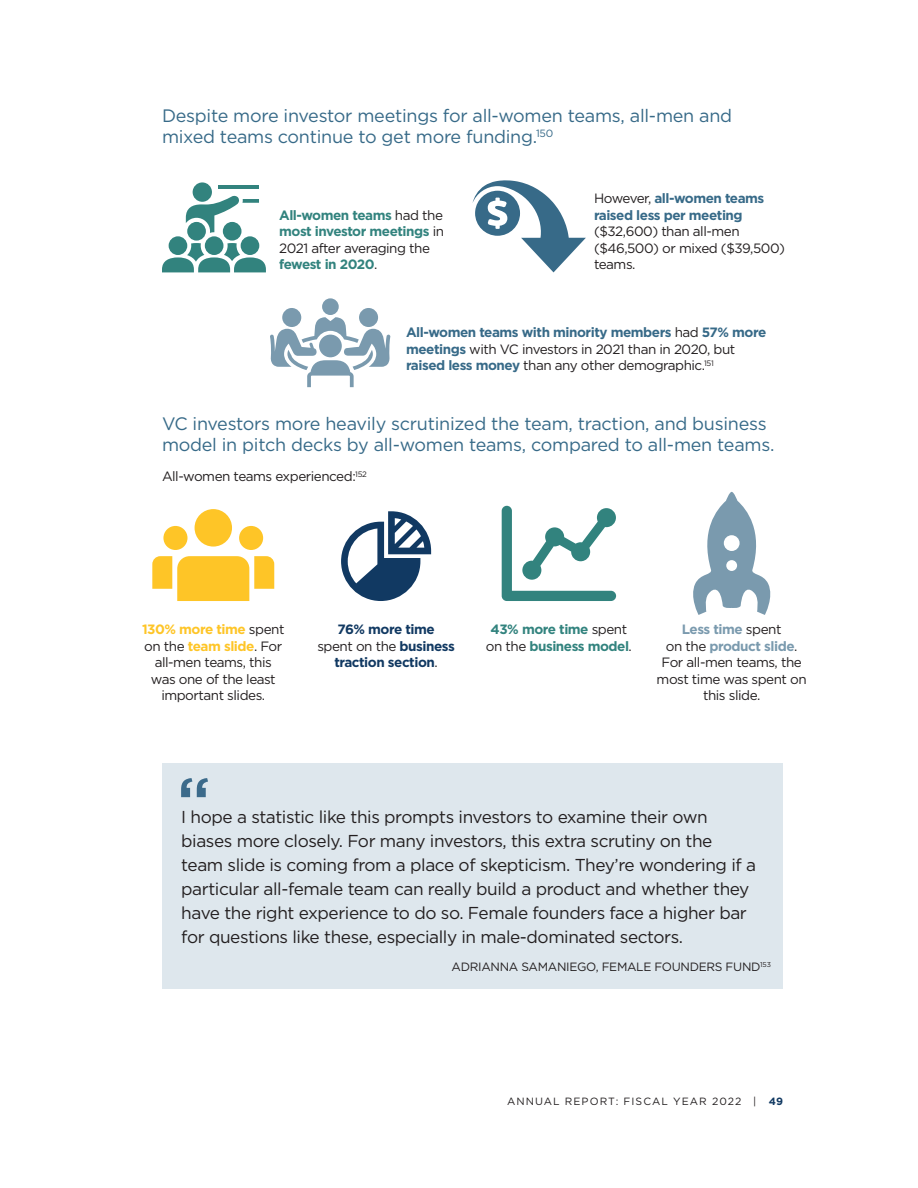
<style>
.page{position:relative;width:918px;height:1188px;background:#fff}
.page>*{position:absolute;margin:0;border:0;box-sizing:border-box;transform-origin:0 0}
.Heading_1{font:500 67.5px "Gotham";color:#3c6b8b}
.Micro-header{font:18px/21px "Gotham";letter-spacing:-.015em;color:#376a88}
.Pull_Quote{font:17.25px/24px "Gotham";letter-spacing:-.025em;color:#231f20}
.Graphic_Text{font:13.5px/16.5px "Gotham";letter-spacing:-.035em;color:#231f20;text-align:center}
.Graphic_Text-2{font:700 13.5px/16.5px "Gotham";letter-spacing:-.035em;color:#376a88}
.Graphic_Text-3{font:700 13.5px/16.5px "Gotham";letter-spacing:-.035em;color:#32837e}
.Graphic_Text-4{font:700 13.5px/16.5px "Gotham";letter-spacing:-.035em;color:#113962;text-align:center}
.Pull_Quote_Credit{font:12px "Gotham";letter-spacing:-.025em;color:#231f20}
.t1{font:10.5px "Gotham";letter-spacing:.1em;color:#231f20}
.s1{font-weight:400;color:#231f20}
.s2{font-weight:700;color:#376a88}
.s3{font-weight:700;color:#fec527}
.s4{font-weight:700;color:#7a9aae}
.s5{font-weight:700;color:#113962}
</style>
<div class="page">
<svg style="left:186px;top:195px;width:73px;height:38px"></svg>
<div style="left:223px;top:222px;width:19px;height:19px;background:#32837e;border-radius:50%"></div>
<div style="left:205px;top:236px;width:18px;height:19px;background:#32837e;border-radius:50%"></div>
<div style="left:169px;top:236px;width:18px;height:19px;background:#32837e;border-radius:50%"></div>
<div style="left:241px;top:236px;width:18px;height:19px;background:#32837e;border-radius:50%"></div>
<svg style="left:162px;top:243px;width:104px;height:29px"></svg>
<div style="left:187px;top:222px;width:19px;height:19px;background:#32837e;border-radius:50%"></div>
<hr style="left:218px;top:185px;width:41px;height:4px;background:#32837e">
<div style="left:193px;top:182px;width:19px;height:20px;background:#32837e;border-radius:50%"></div>
<svg style="left:473px;top:180px;width:113px;height:92px"></svg>
<div style="left:322px;top:298px;width:17px;height:17px;background:#7a9aae;border-radius:50%"></div>
<div style="left:359px;top:308px;width:19px;height:19px;background:#7a9aae;border-radius:50%"></div>
<div style="left:282px;top:308px;width:19px;height:19px;background:#7a9aae;border-radius:50%"></div>
<svg style="left:270px;top:317px;width:120px;height:70px"></svg>
<svg style="left:341px;top:511px;width:90px;height:90px"></svg>
<div style="left:163px;top:526px;width:25px;height:24px;background:#fec527;border-radius:50%"></div>
<div style="left:239px;top:526px;width:24px;height:24px;background:#fec527;border-radius:50%"></div>
<div style="left:195px;top:509px;width:37px;height:38px;background:#fec527;border-radius:50%"></div>
<svg style="left:152px;top:556px;width:122px;height:45px"></svg>
<svg style="left:502px;top:506px;width:114px;height:95px"></svg>
<svg style="left:693px;top:492px;width:78px;height:123px"></svg>
<div style="left:162px;top:764px;width:621px;height:225px;background:#dee7ed"></div>
<p class="Micro-header" style="left:162px;top:105px;width:572px">Despite more investor meetings for all-women teams, all-men and mixed teams continue to get more funding.<sup>150</sup></p>
<p class="Graphic_Text-3" style="left:279px;top:206px;width:166px">All-women teams <span class="s1">had the </span>most investor meetings <span class="s1">in<br>2021 after averaging the </span>fewest in 2020<span class="s1">.</span></p>
<p class="Graphic_Text" style="left:594px;top:190px;width:193px;text-align:left">However, <span class="s2">all-women teams raised less per meeting </span>($32,600) than all-men ($46,500) or mixed ($39,500) teams.</p>
<p class="Graphic_Text-2" style="left:406px;top:324px;width:362px">All-women teams with minority members <span class="s1">had</span> 57% more meetings <span class="s1">with VC investors in 2021 than in 2020, but </span>raised less money <span class="s1">than any other demographic.</span><sup>151</sup></p>
<p class="Micro-header" style="left:162px;top:413px;width:611px">VC investors more heavily scrutinized the team, traction, and business model in pitch decks by all-women teams, compared to all-men teams.</p>
<p class="Graphic_Text" style="left:162px;top:468px;width:207px">All-women teams experienced:<sup>152</sup></p>
<p class="Graphic_Text" style="left:142px;top:621px;width:144px"><span class="s3">130% more time</span> spent on the <span class="s3">team slide</span>. For all-men teams, this was one of the least important slides.</p>
<p class="Graphic_Text-3" style="left:486px;top:621px;width:146px;text-align:center">43% more time <span class="s1">spent on the</span> business model<span class="s1">.</span></p>
<p class="Graphic_Text" style="left:657px;top:621px;width:152px"><span class="s4">Less time</span> spent<br>on the <span class="s4">product slide</span>.<br>For all-men teams, the most time was spent on this slide.</p>
<p class="Graphic_Text-4" style="left:317px;top:621px;width:139px">76% more time<br><span class="s1">spent on the</span> business traction section<span class="s1">.</span></p>
<p class="Heading_1" style="left:177px;top:763px;width:35px">“</p>
<p class="Pull_Quote" style="left:181px;top:804px;width:576px">I hope a statistic like this prompts investors to examine their own biases more closely. For many investors, this extra scrutiny on the team slide is coming from a place of skepticism. They’re wondering if a particular all-female team can really build a product and whether they have the right experience to do so. Female founders face a higher bar for questions like these, especially in male-dominated sectors.</p>
<p class="Pull_Quote_Credit" style="left:452px;top:959px;width:321px">ADRIANNA SAMANIEGO, FEMALE FOUNDERS FUND<sup>153</sup></p>
<p class="t1" style="left:507px;top:1094px;width:277px">ANNUAL REPORT: FISCAL YEAR 2022 | <span class="s5">49</span></p>
</div>
